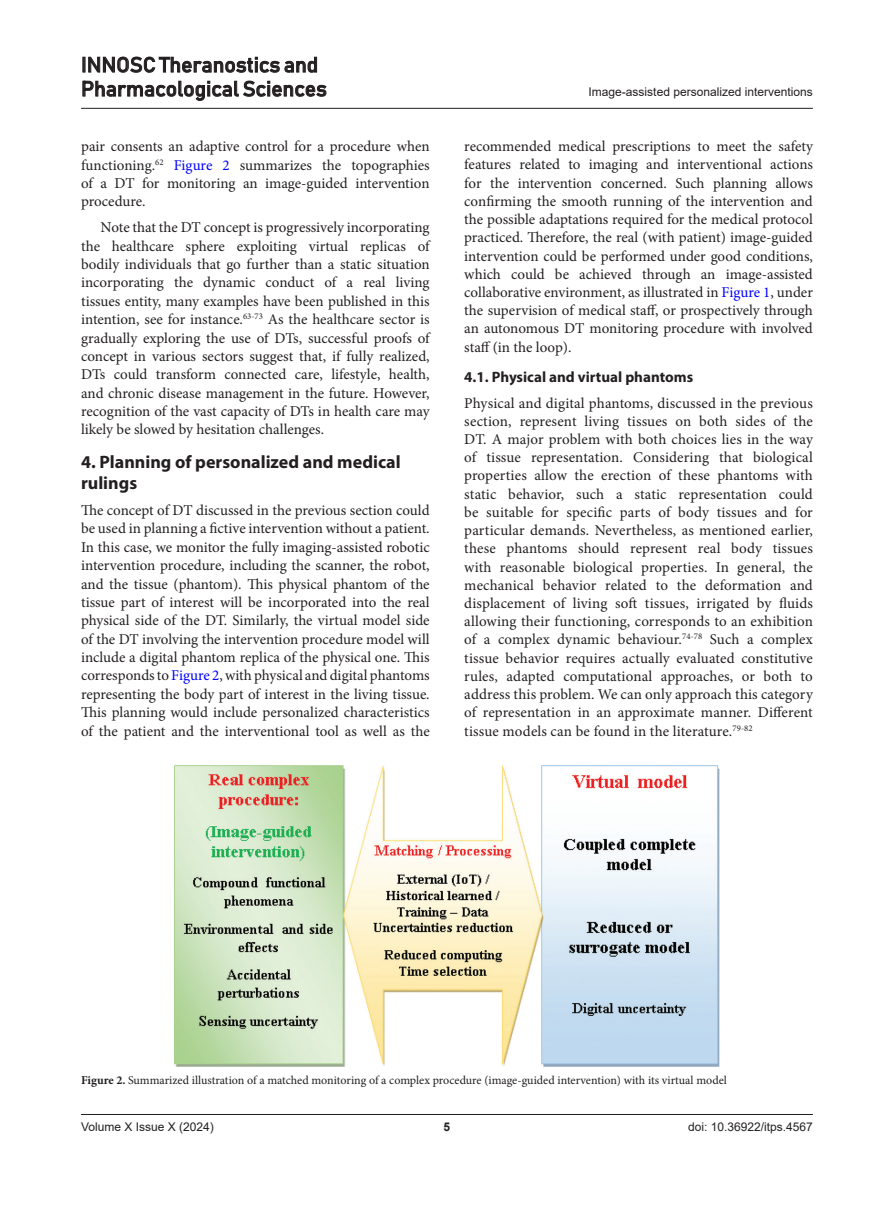
<style>
.page{position:relative;width:894px;height:1212px;background:#fff}
.page>*{position:absolute;margin:0;border:0;box-sizing:border-box;transform-origin:0 0}
.t1{font:21px/24px "Bahnschrift";color:#231f20}
.t2{font:700 18px/21.3px "Myriad Pro";color:#231f20}
.TXFL{font:15px/18.1px "Minion Pro";color:#231f20;text-align:justify}
.TX{font:15px/18.3px "Minion Pro";letter-spacing:-.005em;color:#231f20;text-align:justify}
.t3{font:700 15px "Myriad Pro";color:#231f20}
.FGC{font:12px "Minion Pro";color:#231f20}
.t4{font:12px "Arial";color:#231f20}
.t5{font:700 12px "Arial";color:#231f20}
.s1{color:#00f}
.s2{font-weight:700}
</style>
<div class="page">
<hr style="left:81px;top:108px;width:731px;height:1px;background:#231f20">
<hr style="left:81px;top:1114px;width:731px;height:1px;background:#231f20">
<svg style="left:82px;top:56px;width:245px;height:45px"></svg>
<img style="left:174px;top:766px;width:545px;height:300px">
<h1 class="t1" style="left:81px;top:52px;width:247px">INNOSC Theranostics and<br>Pharmacological Sciences</h1>
<p class="TXFL" style="left:81px;top:137px;width:350px">pair consents an adaptive control for a procedure when functioning.<sup>62</sup> <span class="s1">Figure 2</span> summarizes the topographies of a DT for monitoring an image-guided intervention procedure.</p>
<p class="TX" style="left:81px;top:218px;width:350px;text-indent:20px">Note that the DT concept is progressively incorporating the healthcare sphere exploiting virtual replicas of bodily individuals that go further than a static situation incorporating the dynamic conduct of a real living tissues entity, many examples have been published in this intention, see for instance.<sup>63-73</sup> As the healthcare sector is gradually exploring the use of DTs, successful proofs of concept in various sectors suggest that, if fully realized, DTs could transform connected care, lifestyle, health, and chronic disease management in the future. However, recognition of the vast capacity of DTs in health care may likely be slowed by hesitation challenges.</p>
<h1 class="t2" style="left:81px;top:450px;width:321px">4. Planning of personalized and medical rulings</h1>
<p class="TXFL" style="left:81px;top:501px;width:350px">The concept of DT discussed in the previous section could be used in planning a fictive intervention without a patient.<br>In this case, we monitor the fully imaging-assisted robotic intervention procedure, including the scanner, the robot, and the tissue (phantom). This physical phantom of the tissue part of interest will be incorporated into the real physical side of the DT. Similarly, the virtual model side of the DT involving the intervention procedure model will include a digital phantom replica of the physical one. This corresponds to <span class="s1">Figure 2</span>, with physical and digital phantoms representing the body part of interest in the living tissue.<br>This planning would include personalized characteristics of the patient and the interventional tool as well as the</p>
<p class="t4" style="left:588px;top:83px;width:226px">Image-assisted personalized interventions</p>
<p class="TXFL" style="left:464px;top:137px;width:350px">recommended medical prescriptions to meet the safety features related to imaging and interventional actions for the intervention concerned. Such planning allows confirming the smooth running of the intervention and the possible adaptations required for the medical protocol practiced. Therefore, the real (with patient) image-guided intervention could be performed under good conditions, which could be achieved through an image-assisted collaborative environment, as illustrated in <span class="s1">Figure 1</span>, under the supervision of medical staff, or prospectively through an autonomous DT monitoring procedure with involved staff (in the loop).</p>
<h2 class="t3" style="left:464px;top:367px;width:230px">4.1. Physical and virtual phantoms</h2>
<p class="TXFL" style="left:464px;top:394px;width:350px">Physical and digital phantoms, discussed in the previous section, represent living tissues on both sides of the DT. A major problem with both choices lies in the way of tissue representation. Considering that biological properties allow the erection of these phantoms with static behavior, such a static representation could be suitable for specific parts of body tissues and for particular demands. Nevertheless, as mentioned earlier, these phantoms should represent real body tissues with reasonable biological properties. In general, the mechanical behavior related to the deformation and displacement of living soft tissues, irrigated by fluids allowing their functioning, corresponds to an exhibition of a complex dynamic behaviour.<sup>74-78</sup> Such a complex tissue behavior requires actually evaluated constitutive rules, adapted computational approaches, or both to address this problem. We can only approach this category of representation in an approximate manner. Different tissue models can be found in the literature.<sup>79-82</sup></p>
<p class="FGC" style="left:81px;top:1072px;width:647px"><span class="s2">Figure 2.</span> Summarized illustration of a matched monitoring of a complex procedure (image-guided intervention) with its virtual model</p>
<p class="t4" style="left:81px;top:1118px;width:134px">Volume X Issue X (2024)</p>
<p class="t5" style="left:443px;top:1118px;width:8px">5</p>
<p class="t4" style="left:687px;top:1118px;width:126px">doi: 10.36922/itps.4567</p>
</div>
